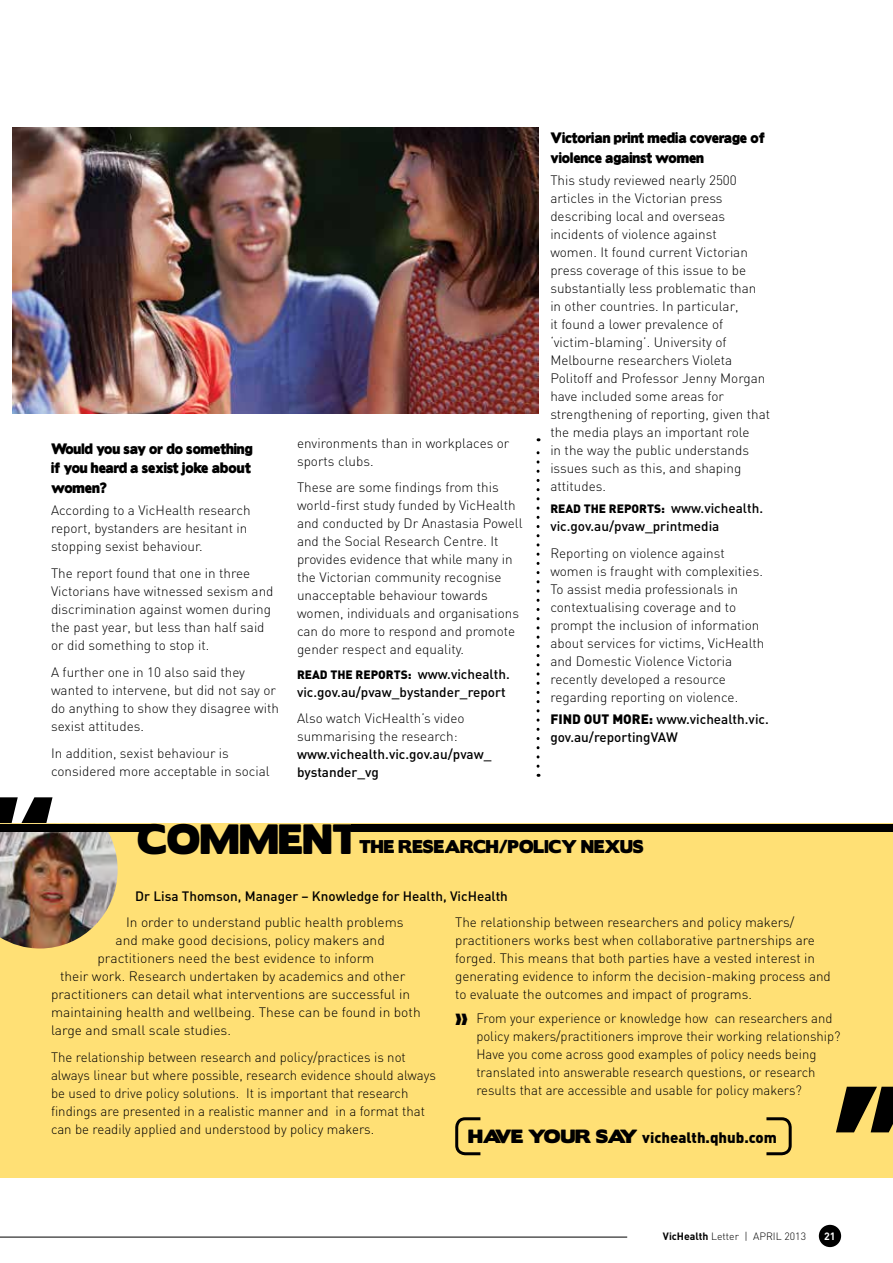
<style>
.page{position:relative;width:893px;height:1263px;background:#fff}
.page>*{position:absolute;margin:0;border:0;box-sizing:border-box;transform-origin:0 0}
.t1{font:italic 700 182.85px "Apex New";color:#000}
.t2{font:37.8px "Boris Black Bloxx";color:#000;scale:.9 1}
.t3{font:17.1px "Boris Black Bloxx";color:#000}
.t4{font:16.5px "Boris Black Bloxx";color:#000;scale:.9 1}
.t5{font:900 15px "DIN";color:#000}
.t6{font:300 13.5px/18px "DIN";color:#000}
.t7{font:500 13.5px/18px "DIN";color:#000}
.t8{font:13.5px/19.5px "Boris Black Bloxx";color:#000;scale:.9 1}
.t9{font:900 12px "DIN";color:#000}
.t10{font:300 10.5px "DIN";color:#000}
.t11{font:700 10.5px "DIN";color:#fff}
.s1{font-weight:500;font-size:13.5px}
.s2{font-weight:900}
.s3{font-weight:700}
</style>
<div class="page">
<div style="left:0;top:824px;width:893px;height:354px;background:#ffe075"></div>
<img style="left:0;top:831px;width:118px;height:117px">
<img style="left:13px;top:128px;width:525px;height:286px">
<svg style="left:537px;top:438px;width:3px;height:328px"></svg>
<div style="left:351px;top:824px;width:542px;height:7px;background:#000"></div>
<div style="left:0;top:824px;width:150px;height:7px;background:#000"></div>
<svg style="left:766px;top:1117px;width:26px;height:39px"></svg>
<svg style="left:455px;top:1117px;width:26px;height:39px"></svg>
<hr style="left:0;top:1237px;width:627px;height:1px;background:#000">
<div style="left:819px;top:1225px;width:22px;height:22px;background:#000;border-radius:50%"></div>
<p class="t8" style="left:51px;top:439px;width:225px">Would you say or do something if you heard a sexist joke about women?</p>
<p class="t6" style="left:51px;top:501px;width:201px">According to a VicHealth research report, bystanders are hesitant in stopping sexist behaviour.</p>
<p class="t6" style="left:51px;top:564px;width:224px">The report found that one in three Victorians have witnessed sexism and discrimination against women during the past year, but less than half said or did something to stop it.</p>
<p class="t6" style="left:51px;top:663px;width:230px">A further one in 10 also said they wanted to intervene, but did not say or do anything to show they disagree with sexist attitudes.</p>
<p class="t6" style="left:51px;top:744px;width:220px">I n addition, sexist behaviour is considered more acceptable in social</p>
<p class="t6" style="left:297px;top:434px;width:214px">environments than in workplaces or sports clubs.</p>
<p class="t6" style="left:297px;top:477px;width:227px">These are some findings from this world-first study funded by VicHealth and conducted by Dr Anastasia Powell and the Social Research Centre. It provides evidence that while many in the Victorian community recognise unacceptable behaviour towards women, individuals and organisations can do more to respond and promote gender respect and equality.</p>
<p class="t9" style="left:297px;top:667px;width:214px">READ THE REPORTS: <span class="s1">www.vichealth.</span></p>
<p class="t7" style="left:297px;top:683px;width:210px">vic.gov.au/pvaw_bystander_report</p>
<p class="t6" style="left:297px;top:709px;width:169px">Also watch VicHealth’s video summarising the research:</p>
<p class="t7" style="left:297px;top:744px;width:196px">www.vichealth.vic.gov.au/pvaw_ bystander_vg</p>
<p class="t8" style="left:550px;top:128px;width:240px">Victorian print media coverage of violence against women</p>
<p class="t6" style="left:550px;top:171px;width:221px">This study reviewed nearly 2500 articles in the Victorian press describing local and overseas incidents of violence against<br>women. It found current Victorian press coverage of this issue to be substantially less problematic than in other countries. I n particular,<br>it found a lower prevalence of ‘victim-blaming’. University of<br>Melbourne researchers Violeta<br>Politoff and Professor Jenny Morgan have included some areas for strengthening of reporting, given that the media plays an important role<br>in the way the public understands issues such as this, and shaping attitudes.</p>
<p class="t9" style="left:550px;top:501px;width:214px">READ THE REPORTS: <span class="s1">www.vichealth.</span></p>
<p class="t7" style="left:550px;top:517px;width:171px">vic.gov.au/pvaw_printmedia</p>
<p class="t6" style="left:550px;top:544px;width:216px">Reporting on violence against women is fraught with complexities.<br>To assist media professionals in contextualising coverage and to prompt the inclusion of information about services for victims, VicHealth and Domestic Violence Victoria recently developed a resource regarding reporting on violence.</p>
<p class="t7" style="left:550px;top:710px;width:220px"><span class="s2">FIND OUT MORE:</span> www.vichealth.vic. gov.au/reportingVAW</p>
<h1 class="t1" style="left:-27px;top:735px;width:75px">“</h1>
<h2 class="t2" style="left:137px;top:810px;width:70px">Comment</h2>
<p class="t4" style="left:359px;top:834px;width:59px">The research</p>
<p class="t4" style="left:499px;top:834px;width:25px">/pol</p>
<p class="t4" style="left:544px;top:834px;width:108px">icy nexus</p>
<p class="t7" style="left:135px;top:886px;width:374px">Dr Lisa Thomson, Manager – Knowledge for Health, VicHealth</p>
<p class="t6" style="left:126px;top:913px;width:279px">I n order to understand public health problems</p>
<p class="t6" style="left:116px;top:931px;width:271px">and make good decisions, policy makers and</p>
<p class="t6" style="left:98px;top:949px;width:278px">practitioners need the best evidence to inform</p>
<p class="t6" style="left:60px;top:967px;width:347px">their work. Research undertaken by academics and other</p>
<p class="t6" style="left:51px;top:985px;width:361px">practitioners can detail what interventions are successful in</p>
<p class="t6" style="left:51px;top:1003px;width:371px">maintaining health and wellbeing. These can be found in both</p>
<p class="t6" style="left:51px;top:1021px;width:182px">large and small scale studies.</p>
<p class="t6" style="left:51px;top:1048px;width:387px">The relationship between research and policy/practices is not always linear but where possible, research evidence should always be used to drive policy solutions. It is important that research findings are presented in a realistic manner and in a format that can be readily applied and understood by policy makers.</p>
<p class="t6" style="left:455px;top:913px;width:377px">The relationship between researchers and policy makers/ practitioners works best when collaborative partnerships are forged. This means that both parties have a vested interest in generating evidence to inform the decision-making process and to evaluate the outcomes and impact of programs.</p>
<p class="t6" style="left:476px;top:1009px;width:366px;text-indent:-21px">❱❱ From your experience or knowledge how can researchers and policy makers/practitioners improve their working relationship?<br>Have you come across good examples of policy needs being translated into answerable research questions, or research results that are accessible and usable for policy makers?</p>
<h1 class="t1" style="left:825px;top:1024px;width:75px">”</h1>
<p class="t3" style="left:468px;top:1124px;width:30px">Have</p>
<p class="t3" style="left:528px;top:1124px;width:83px">yoursay</p>
<p class="t5" style="left:642px;top:1128px;width:136px">VICHEALTH.QHUB.COM</p>
<p class="t10" style="left:663px;top:1230px;width:145px"><span class="s3">VicHealth</span> Letter | april 2013</p>
<p class="t11" style="left:824px;top:1229px;width:13px">21</p>
</div>
